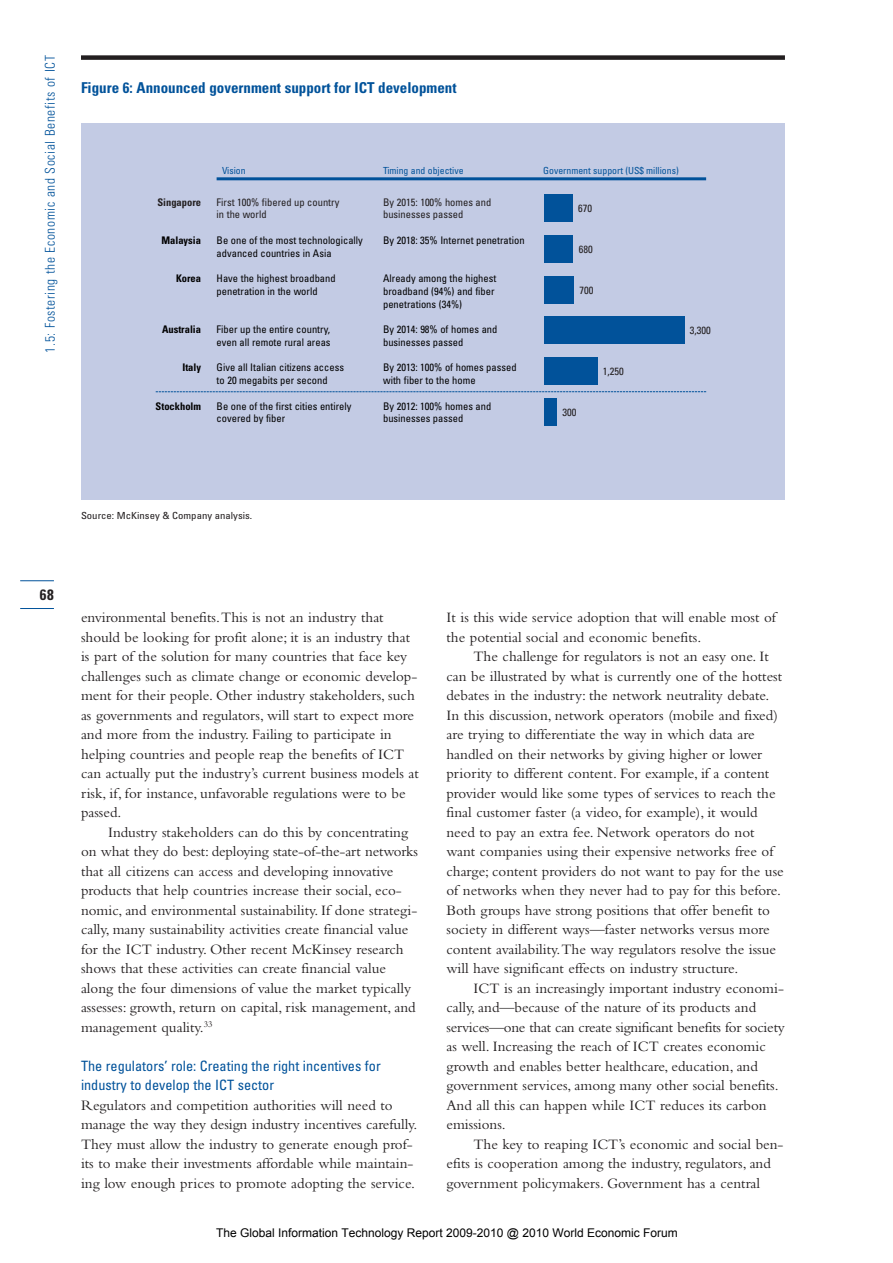
<style>
.page{position:relative;width:893px;height:1263px;background:#fff}
.page>*{position:absolute;margin:0;border:0;box-sizing:border-box;transform-origin:0 0}
.t1{font:15px/19.5px "Bembo";color:#231f20}
.t2{font:700 condensed 15px "Univers";color:#01529a}
.t3{font:700 condensed 15px "Univers";color:#231f20}
.t4{font:condensed 14.25px/19.5px "Univers";color:#01529a}
.t5{font:300 condensed 13.5px "Univers";letter-spacing:.045em;color:#01529a}
.t6{font:12px "Arial";color:#000}
.t7{font:condensed 10.5px/12.8px "Univers";color:#000}
.t8{font:condensed 10.5px "Univers";color:#231f20}
.t9{font:700 condensed 10.5px "Univers";color:#000}
.t10{font:700 condensed 10.5px "Univers";color:#231f20}
.t11{font:condensed 9.75px "Univers";color:#01529a}
.t12{font:condensed 9.75px "Univers";color:#231f20;scale:1.1 1}
</style>
<div class="page">
<div style="left:81px;top:55px;width:704px;height:5px;background:#231f20"></div>
<hr style="left:20px;top:580px;width:34px;height:1px;background:#01529a">
<hr style="left:20px;top:608px;width:34px;height:1px;background:#01529a">
<div style="left:81px;top:123px;width:704px;height:376px;background:#c3cbe4"></div>
<hr style="left:217px;top:177px;width:489px;height:3px;background:#01529a">
<div style="left:544px;top:194px;width:29px;height:28px;background:#01529a"></div>
<div style="left:544px;top:235px;width:29px;height:27px;background:#01529a"></div>
<div style="left:544px;top:276px;width:30px;height:27px;background:#01529a"></div>
<div style="left:544px;top:317px;width:140px;height:27px;background:#01529a"></div>
<div style="left:544px;top:357px;width:53px;height:28px;background:#01529a"></div>
<div style="left:544px;top:398px;width:13px;height:28px;background:#01529a"></div>
<svg style="left:156px;top:391px;width:550px;height:1px"></svg>
<p class="t5" style="left:45px;top:353px;width:299px;rotate:-90deg">1.5: Fostering the Economic and Social Benefits of ICT</p>
<p class="t2" style="left:81px;top:82px;width:377px">Figure 6: Announced government support for ICT development</p>
<p class="t10" style="left:157px;top:198px;width:45px">Singapore</p>
<p class="t9" style="left:161px;top:236px;width:41px">Malaysia</p>
<p class="t9" style="left:176px;top:274px;width:27px">Korea</p>
<p class="t9" style="left:162px;top:325px;width:41px">Australia</p>
<p class="t9" style="left:182px;top:364px;width:20px">Italy</p>
<p class="t9" style="left:156px;top:402px;width:47px">Stockholm</p>
<p class="t11" style="left:222px;top:167px;width:25px">Vision</p>
<p class="t11" style="left:383px;top:167px;width:82px">Timing and objective</p>
<p class="t11" style="left:543px;top:167px;width:137px">Government support (US$ millions)</p>
<p class="t8" style="left:217px;top:198px;width:124px">First 100% fibered up country</p>
<p class="t8" style="left:383px;top:198px;width:110px">By 2015: 100% homes and</p>
<p class="t8" style="left:217px;top:211px;width:52px">in the world</p>
<p class="t8" style="left:383px;top:211px;width:82px">businesses passed</p>
<p class="t7" style="left:217px;top:235px;width:148px">Be one of the most technologically</p>
<p class="t7" style="left:383px;top:235px;width:143px">By 2018: 35% Internet penetration</p>
<p class="t7" style="left:217px;top:247px;width:116px">advanced countries in Asia</p>
<p class="t7" style="left:217px;top:273px;width:121px">Have the highest broadband</p>
<p class="t7" style="left:383px;top:273px;width:115px">Already among the highest</p>
<p class="t7" style="left:217px;top:286px;width:102px">penetration in the world</p>
<p class="t7" style="left:383px;top:286px;width:113px">broadband (94%) and fiber penetrations (34%)</p>
<p class="t7" style="left:217px;top:324px;width:115px">Fiber up the entire country,</p>
<p class="t7" style="left:383px;top:324px;width:116px">By 2014: 98% of homes and</p>
<p class="t7" style="left:217px;top:337px;width:116px">even all remote rural areas</p>
<p class="t7" style="left:383px;top:337px;width:82px">businesses passed</p>
<p class="t7" style="left:217px;top:362px;width:129px">Give all Italian citizens access</p>
<p class="t7" style="left:383px;top:362px;width:135px">By 2013: 100% of homes passed</p>
<p class="t7" style="left:217px;top:375px;width:113px">to 20 megabits per second</p>
<p class="t7" style="left:383px;top:375px;width:94px">with fiber to the home</p>
<p class="t7" style="left:217px;top:400px;width:136px">Be one of the first cities entirely</p>
<p class="t7" style="left:383px;top:400px;width:110px">By 2012: 100% homes and</p>
<p class="t7" style="left:217px;top:413px;width:70px">covered by fiber</p>
<p class="t7" style="left:383px;top:413px;width:82px">businesses passed</p>
<p class="t8" style="left:578px;top:205px;width:15px">670</p>
<p class="t8" style="left:579px;top:245px;width:15px">680</p>
<p class="t8" style="left:579px;top:286px;width:15px">700</p>
<p class="t8" style="left:603px;top:367px;width:22px">1,250</p>
<p class="t8" style="left:562px;top:408px;width:15px">300</p>
<p class="t8" style="left:690px;top:327px;width:22px">3,300</p>
<p class="t3" style="left:40px;top:589px;width:15px">68</p>
<p class="t12" style="left:81px;top:512px;width:157px">Source: McKinsey &amp; Company analysis.</p>
<p class="t1" style="left:81px;top:609px;width:339px">environmental benefits.This is not an industry that should be looking for profit alone; it is an industry that is part of the solution for many countries that face key challenges such as climate change or economic develop&shy;ment for their people. Other industry stakeholders, such as governments and regulators, will start to expect more and more from the industry. Failing to participate in helping countries and people reap the benefits of ICT can actually put the industry’s current business models at risk, if, for instance, unfavorable regulations were to be passed.</p>
<p class="t1" style="left:81px;top:824px;width:339px;text-indent:27px">Industry stakeholders can do this by concentrating on what they do best: deploying state-of-the-art networks that all citizens can access and developing innovative products that help countries increase their social, eco&shy;nomic, and environmental sustainability. If done strategi&shy;cally, many sustainability activities create financial value for the ICT industry. Other recent McKinsey research shows that these activities can create financial value along the four dimensions of value the market typically assesses: growth, return on capital, risk management, and management quality.<sup>33</sup></p>
<p class="t4" style="left:81px;top:1057px;width:301px">The regulators’ role: Creating the right incentives for industry to develop the ICT sector</p>
<p class="t1" style="left:81px;top:1097px;width:338px">Regulators and competition authorities will need to manage the way they design industry incentives carefully.<br>They must allow the industry to generate enough prof&shy;its to make their investments affordable while maintain&shy;ing low enough prices to promote adopting the service.</p>
<p class="t1" style="left:446px;top:609px;width:331px">It is this wide service adoption that will enable most of the potential social and economic benefits.</p>
<p class="t1" style="left:446px;top:648px;width:339px;text-indent:27px">The challenge for regulators is not an easy one. It can be illustrated by what is currently one of the hottest debates in the industry: the network neutrality debate.<br>In this discussion, network operators (mobile and fixed) are trying to differentiate the way in which data are handled on their networks by giving higher or lower priority to different content. For example, if a content provider would like some types of services to reach the final customer faster (a video, for example), it would need to pay an extra fee. Network operators do not want companies using their expensive networks free of charge; content providers do not want to pay for the use of networks when they never had to pay for this before.<br>Both groups have strong positions that offer benefit to society in different ways—faster networks versus more content availability.The way regulators resolve the issue will have significant effects on industry structure.</p>
<p class="t1" style="left:446px;top:980px;width:340px;text-indent:27px">ICT is an increasingly important industry economi&shy;cally, and—because of the nature of its products and services—one that can create significant benefits for society as well. Increasing the reach of ICT creates economic growth and enables better healthcare, education, and government services, among many other social benefits.<br>And all this can happen while ICT reduces its carbon emissions.</p>
<p class="t1" style="left:446px;top:1136px;width:339px;text-indent:27px">The key to reaping ICT’s economic and social ben&shy;efits is cooperation among the industry, regulators, and government policymakers. Government has a central</p>
<p class="t6" style="left:216px;top:1225px;width:463px">The Global Information Technology Report 2009-2010 @ 2010 World Economic Forum</p>
</div>
